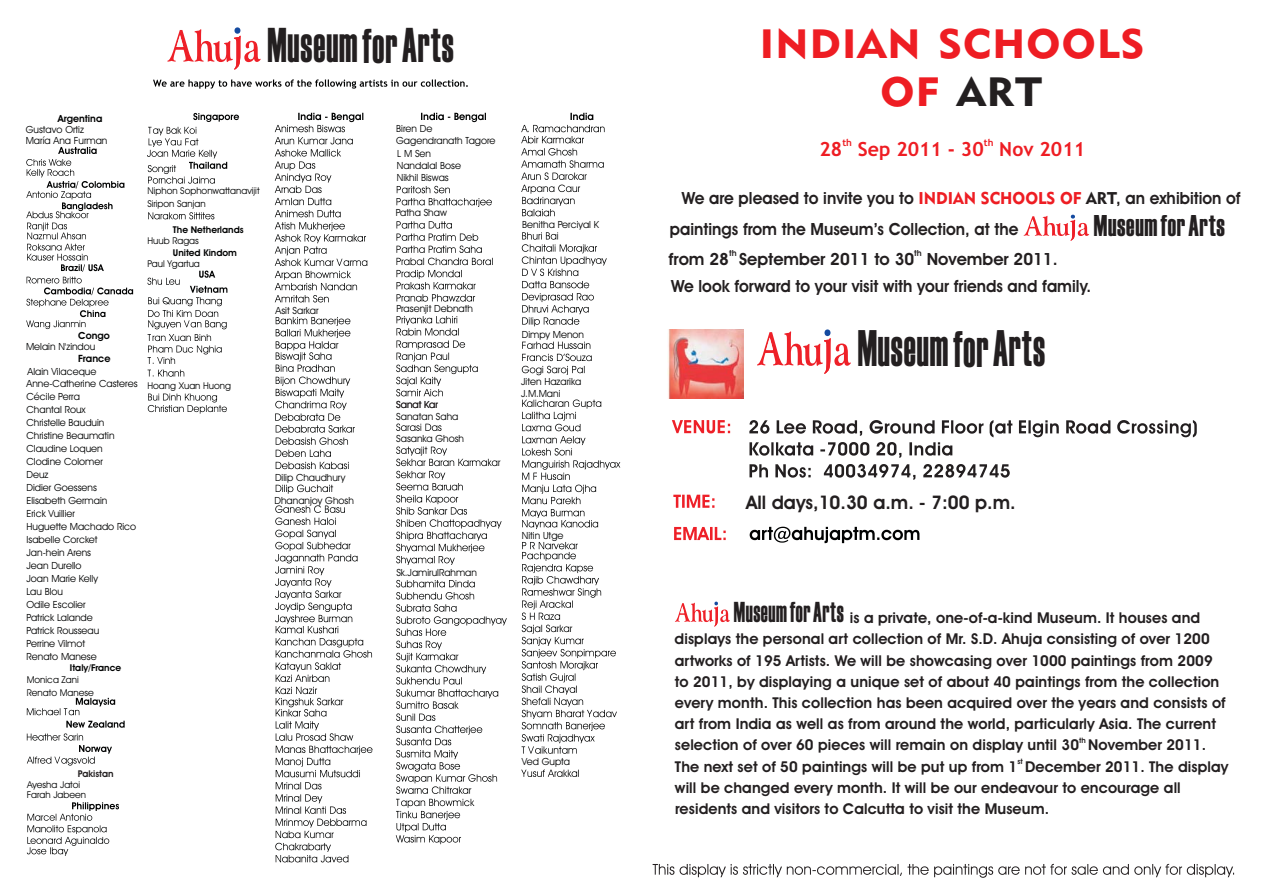
<style>
.page{position:relative;width:1263px;height:893px;background:#fff}
.page>*{position:absolute;margin:0;border:0;box-sizing:border-box;transform-origin:0 0}
.t1{font:51.3px "Haettenschweiler";letter-spacing:.025em;color:#231f20;scale:.66 1}
.t2{font:48.75px "Haettenschweiler";letter-spacing:.025em;color:#231f20;scale:.69 1}
.t3{font:40.5px/48.4px "Geometric 415 BT Black A";letter-spacing:.03em;color:#ee1d23;text-align:center;scale:1.06 1}
.t4{font:30px "Haettenschweiler";letter-spacing:.025em;color:#231f20;scale:.79 1}
.t5{font:28.8px "Haettenschweiler";letter-spacing:.025em;color:#231f20;scale:.69 1}
.t6{font:700 19.5px "Trebuchet MS";color:#ee1d23}
.t7{font:700 18.75px "Avant Garde IT Cby BT";color:#231f20}
.t8{font:700 16.8px "Avant Garde IT Cby BT";color:#231f20;scale:.95 1}
.t9{font:700 16.8px "Avant Garde IT Cby BT";color:#231f20}
.t10{font:700 15px/21.1px "Avant Garde IT Cby BT";letter-spacing:.005em;color:#231f20}
.t11{font:700 10.05px "Avant Garde IT Cby BT";color:#010202}
.t12{font:9.9px/13px "Avant Garde IT Cby BT";color:#010202}
.t13{font:9.9px "Avant Garde IT Cby BT";color:#231f20}
.t14{font:700 9.9px "Avant Garde IT Cby BT";color:#010202}
.t15{font:9.9px "Avant Garde IT Cby BT";color:#000202}
.t16{font:700 9.75px "Trebuchet MS";color:#ee1d23}
.t17{font:9.45px/12.8px "Avant Garde IT Cby BT";color:#010202}
.t18{font:700 9.45px "Avant Garde IT Cby BT";color:#010202}
.t19{font:700 9.45px "Avant Garde IT Cby BT";color:#231f20}
.t20{font:700 8.4px "Avant Garde IT Cby BT";color:#231f20}
.t21{font:700 7.5px "Avant Garde IT Cby BT";color:#231f20}
.s1{color:#231f20}
.s2{font-family:"Geometric 415 BT Black A";font-weight:400;color:#ee1d23}
.s3{font-family:"Geometric 415 BT Black A";font-weight:400}
</style>
<div class="page">
<svg style="left:653px;top:864px;width:581px;height:14px"></svg>
<svg style="left:672px;top:420px;width:58px;height:13px"></svg>
<svg style="left:749px;top:420px;width:448px;height:60px"></svg>
<svg style="left:750px;top:527px;width:169px;height:16px"></svg>
<svg style="left:673px;top:495px;width:41px;height:13px"></svg>
<svg style="left:674px;top:527px;width:52px;height:13px"></svg>
<svg style="left:153px;top:79px;width:315px;height:10px"></svg>
<svg style="left:26px;top:147px;width:107px;height:182px"></svg>
<svg style="left:148px;top:212px;width:66px;height:7px"></svg>
<svg style="left:148px;top:370px;width:36px;height:7px"></svg>
<svg style="left:147px;top:113px;width:92px;height:71px"></svg>
<svg style="left:27px;top:802px;width:92px;height:54px"></svg>
<svg style="left:27px;top:698px;width:88px;height:17px"></svg>
<svg style="left:27px;top:721px;width:98px;height:45px"></svg>
<svg style="left:147px;top:271px;width:80px;height:93px"></svg>
<svg style="left:148px;top:394px;width:79px;height:20px"></svg>
<svg style="left:421px;top:113px;width:65px;height:9px"></svg>
<svg style="left:521px;top:113px;width:84px;height:103px"></svg>
<svg style="left:275px;top:113px;width:92px;height:189px"></svg>
<svg style="left:522px;top:232px;width:85px;height:94px"></svg>
<svg style="left:522px;top:342px;width:70px;height:33px"></svg>
<svg style="left:522px;top:399px;width:98px;height:130px"></svg>
<svg style="left:521px;top:542px;width:96px;height:212px"></svg>
<svg style="left:521px;top:769px;width:58px;height:8px"></svg>
<svg style="left:275px;top:317px;width:80px;height:152px"></svg>
<svg style="left:276px;top:485px;width:57px;height:9px"></svg>
<svg style="left:275px;top:505px;width:98px;height:357px"></svg>
<svg style="left:396px;top:186px;width:96px;height:21px"></svg>
<svg style="left:396px;top:221px;width:97px;height:81px"></svg>
<svg style="left:396px;top:316px;width:82px;height:80px"></svg>
<svg style="left:396px;top:424px;width:45px;height:7px"></svg>
<svg style="left:396px;top:446px;width:106px;height:119px"></svg>
<svg style="left:396px;top:580px;width:111px;height:264px"></svg>
<svg style="left:675px;top:602px;width:55px;height:25px"></svg>
<svg style="left:1024px;top:215px;width:65px;height:26px"></svg>
<svg style="left:167px;top:27px;width:94px;height:43px"></svg>
<svg style="left:757px;top:329px;width:94px;height:45px"></svg>
<img style="left:667px;top:329px;width:76px;height:69px">
<h2 class="t2" style="left:267px;top:28px;width:272px">Museum for Arts</h2>
<p class="t14" style="left:58px;top:114px;width:46px">Argentina</p>
<p class="t12" style="left:26px;top:124px;width:83px;line-height:11.9px">Gustavo Ortiz<br>María Ana Furman</p>
<p class="t17" style="left:147px;top:185px;width:114px">Niphon Sophonwattanavijit<br>Siripon Sanjan</p>
<p class="t18" style="left:173px;top:226px;width:72px">The Netherlands</p>
<p class="t18" style="left:173px;top:249px;width:66px">United Kindom</p>
<p class="t17" style="left:147px;top:235px;width:53px">Huub Ragas</p>
<p class="t17" style="left:147px;top:259px;width:54px">Paul Ygartua</p>
<p class="t14" style="left:78px;top:331px;width:33px">Congo</p>
<p class="t12" style="left:27px;top:366px;width:112px">Alain Vilaceque<br>Anne-Catherine Casteres<br>Cécile Perra<br>Chantal Roux<br>Christelle Bauduin<br>Christine Beaumatin<br>Claudine Loquen<br>Clodine Colomer<br>Deuz<br>Didier Goessens<br>Elisabeth Germain<br>Erick Vuillier<br>Huguette Machado Rico<br>Isabelle Corcket<br>Jan-hein Arens<br>Jean Durello<br>Joan Marie Kelly<br>Lau Blou<br>Odile Escolier<br>Patrick Lalande<br>Patrick Rousseau<br>Perrine Vilmot<br>Renato Manese</p>
<p class="t12" style="left:26px;top:341px;width:71px">Melain N'zindou</p>
<p class="t11" style="left:78px;top:354px;width:34px">France</p>
<p class="t18" style="left:70px;top:663px;width:53px">Italy/France</p>
<p class="t17" style="left:27px;top:674px;width:69px">Monica Zani<br>Renato Manese</p>
<p class="t17" style="left:147px;top:380px;width:85px">Hoang Xuan Huong</p>
<p class="t12" style="left:276px;top:305px;width:44px">Asit Sarkar</p>
<p class="t12" style="left:275px;top:472px;width:72px">Dilip Chaudhury</p>
<p class="t12" style="left:274px;top:495px;width:81px">Dhananjoy Ghosh</p>
<p class="t12" style="left:396px;top:124px;width:101px;line-height:12.1px">Biren De<br>Gagendranath Tagore</p>
<p class="t12" style="left:397px;top:172px;width:53px">Nikhil Biswas</p>
<p class="t12" style="left:397px;top:148px;width:35px">L M Sen</p>
<p class="t12" style="left:397px;top:160px;width:66px">Nandalal Bose</p>
<p class="t15" style="left:396px;top:209px;width:53px">Patha Shaw</p>
<p class="t12" style="left:396px;top:303px;width:78px">Prasenjit Debnath</p>
<p class="t13" style="left:396px;top:400px;width:43px">Sanat Kar</p>
<p class="t13" style="left:396px;top:400px;width:43px">Sanat Kar</p>
<p class="t12" style="left:396px;top:410px;width:64px">Sanatan Saha</p>
<p class="t12" style="left:396px;top:433px;width:69px">Sasanka Ghosh</p>
<p class="t12" style="left:396px;top:567px;width:82px">Sk.JamirulRahman</p>
<p class="t19" style="left:78px;top:770px;width:37px">Pakistan</p>
<p class="t17" style="left:27px;top:780px;width:61px;line-height:10.4px">Ayesha Jatoi<br>Farah Jabeen</p>
<p class="t12" style="left:522px;top:219px;width:78px">Benitha Perciyal K</p>
<p class="t12" style="left:522px;top:328px;width:64px">Dimpy Menon</p>
<p class="t12" style="left:521px;top:377px;width:62px;line-height:11.9px">Jiten Hazarika<br>J.M.Mani</p>
<p class="t12" style="left:522px;top:530px;width:43px">Nitin Utge</p>
<p class="t12" style="left:522px;top:756px;width:50px">Ved Gupta</p>
<h3 class="t3" style="left:760px;top:23px;width:364px">INDIAN SCHOOLS<br>OF <span class="s1">ART</span></h3>
<p class="t16" style="left:842px;top:139px;width:11px">th</p>
<p class="t16" style="left:984px;top:139px;width:11px">th</p>
<h3 class="t6" style="left:819px;top:142px;width:267px">28 Sep 2011 - 30 Nov 2011</h3>
<p class="t8" style="left:682px;top:191px;width:590px">We are pleased to invite you to <span class="s2">INDIAN SCHOOLS OF</span> <span class="s3">ART</span>, an exhibition of</p>
<p class="t8" style="left:670px;top:222px;width:368px">paintings from the Museum’s Collection, at the</p>
<h3 class="t4" style="left:1094px;top:215px;width:167px">Museum for Arts</h3>
<p class="t20" style="left:729px;top:250px;width:9px">th</p>
<p class="t20" style="left:914px;top:250px;width:9px">th</p>
<p class="t9" style="left:669px;top:252px;width:391px">from 28 September 2011 to 30 November 2011.</p>
<p class="t8" style="left:671px;top:279px;width:444px">We look forward to your visit with your friends and family.</p>
<h1 class="t1" style="left:858px;top:330px;width:286px">Museum for Arts</h1>
<p class="t7" style="left:746px;top:495px;width:271px">All days,10.30 a.m. - 7:00 p.m.</p>
<h3 class="t5" style="left:734px;top:602px;width:161px">Museum for Arts</h3>
<p class="t10" style="left:675px;top:609px;width:553px;text-indent:175px">is a private, one-of-a-kind Museum. It houses and displays the personal art collection of Mr. S.D. Ahuja consisting of over 1200 artworks of 195 Artists. We will be showcasing over 1000 paintings from 2009 to 2011, by displaying a unique set of about 40 paintings from the collection every month. This collection has been acquired over the years and consists of art from India as well as from around the world, particularly Asia. The current</p>
<p class="t21" style="left:1079px;top:737px;width:8px">th</p>
<p class="t10" style="left:675px;top:736px;width:533px">selection of over 60 pieces will remain on display until 30 November 2011.<br>The next set of 50 paintings will be put up from 1</p>
<p class="t21" style="left:1017px;top:759px;width:7px">st</p>
<p class="t10" style="left:675px;top:757px;width:555px;text-indent:350px">December 2011. The display will be changed every month. It will be our endeavour to encourage all residents and visitors to Calcutta to visit the Museum.</p>
</div>
